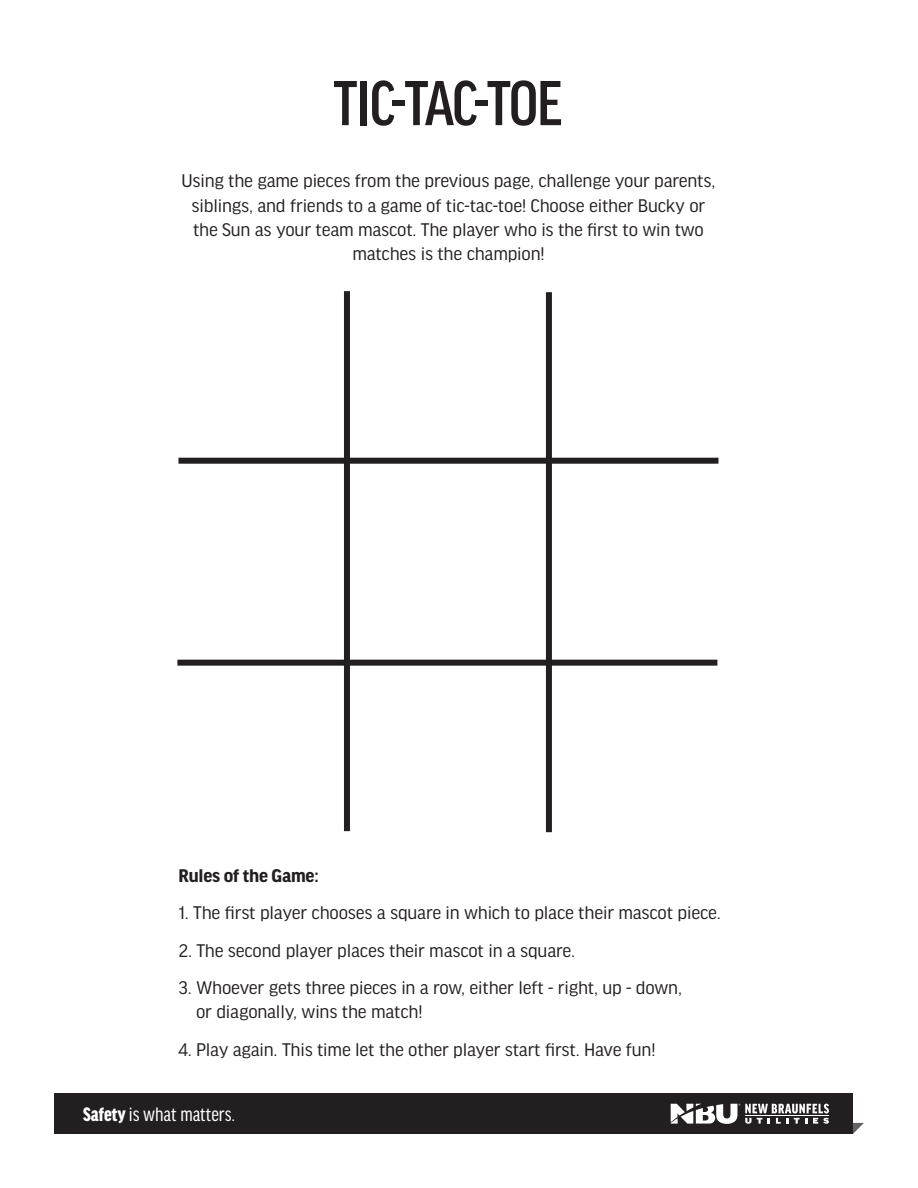
<style>
.page{position:relative;width:918px;height:1188px;background:#fff}
.page>*{position:absolute;margin:0;border:0;box-sizing:border-box;transform-origin:0 0}
.t1{font:500 condensed 67.5px "Good Headline Pro";letter-spacing:-.025em;color:#231f20}
.t2{font:condensed 20.55px "Good Headline Pro";color:#fff}
.t3{font:19.5px/24px "Good Headline OT";letter-spacing:-.01em;color:#231f20;text-align:center}
.t4{font:700 19.5px "Good Headline OT";letter-spacing:-.01em;color:#231f20}
.s1{font-weight:900}
</style>
<div class="page">
<div style="left:54px;top:1094px;width:799px;height:40px;background:#231f20"></div>
<svg style="left:853px;top:1123px;width:11px;height:11px"></svg>
<svg style="left:671px;top:1104px;width:158px;height:20px"></svg>
<div style="left:178px;top:458px;width:540px;height:6px;background:#231f20"></div>
<div style="left:177px;top:660px;width:540px;height:6px;background:#231f20"></div>
<div style="left:546px;top:292px;width:6px;height:540px;background:#231f20"></div>
<div style="left:344px;top:291px;width:6px;height:540px;background:#231f20"></div>
<h1 class="t1" style="left:333px;top:71px;width:231px">TIC-TAC-TOE</h1>
<p class="t3" style="left:181px;top:170px;width:536px">Using the game pieces from the previous page, challenge your parents, siblings, and friends to a game of tic-tac-toe! Choose either Bucky or the Sun as your team mascot. The player who is the first to win two matches is the champion!</p>
<p class="t4" style="left:178px;top:866px;width:142px">Rules of the Game:</p>
<p class="t3" style="left:178px;top:902px;width:544px">1. The first player chooses a square in which to place their mascot piece.</p>
<p class="t3" style="left:178px;top:939px;width:398px">2. The second player places their mascot in a square.</p>
<p class="t3" style="left:196px;top:977px;width:488px;text-align:left;text-indent:-18px">3. Whoever gets three pieces in a row, either left - right, up - down, or diagonally, wins the match!</p>
<p class="t3" style="left:178px;top:1038px;width:478px">4. Play again. This time let the other player start first. Have fun!</p>
<p class="t2" style="left:83px;top:1103px;width:154px"><span class="s1">Safety</span> is what matters.</p>
</div>
